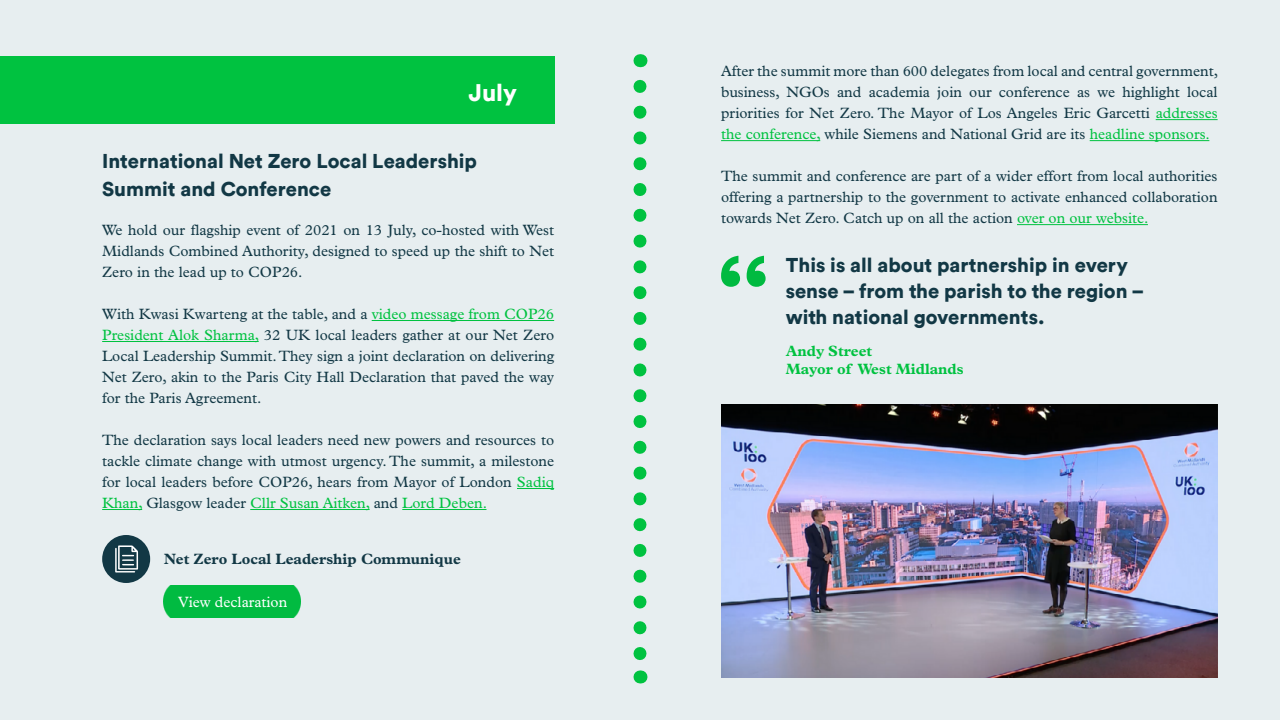
<style>
.page{position:relative;width:1280px;height:720px;background:#e7eef0}
.page>*{position:absolute;margin:0;border:0;box-sizing:border-box;transform-origin:0 0}
.t1{font:900 24px "Circular";color:#fff}
.t2{font:900 20px/26px "Circular";color:#123845}
.t3{font:15px/21px "Plantin";color:#123845;text-align:justify}
.t4{font:700 15px "Plantin MT Pro";color:#123845}
.t5{font:700 15px/18px "Plantin MT Pro";color:#00c240}
.t6{font:15px "Plantin";color:#fff}
.s1{color:#00c240}
</style>
<div class="page">
<hr style="left:1156px;top:119px;width:62px;height:1px;background:#00c240">
<hr style="left:721px;top:140px;width:99px;height:1px;background:#00c240">
<hr style="left:1090px;top:140px;width:119px;height:1px;background:#00c240">
<hr style="left:1017px;top:224px;width:131px;height:1px;background:#00c240">
<div style="left:0;top:56px;width:554px;height:68px;background:#00c240"></div>
<hr style="left:372px;top:320px;width:182px;height:1px;background:#00c240">
<hr style="left:102px;top:341px;width:157px;height:1px;background:#00c240">
<hr style="left:517px;top:488px;width:37px;height:1px;background:#00c240">
<hr style="left:102px;top:509px;width:40px;height:1px;background:#00c240">
<hr style="left:250px;top:509px;width:120px;height:1px;background:#00c240">
<hr style="left:402px;top:509px;width:84px;height:1px;background:#00c240">
<div style="left:163px;top:586px;width:138px;height:31px;background:#01bb41"></div>
<div style="left:102px;top:535px;width:48px;height:48px;background:#123845;border-radius:50%"></div>
<svg style="left:115px;top:545px;width:23px;height:28px"></svg>
<img style="left:721px;top:405px;width:497px;height:273px">
<svg style="left:634px;top:86px;width:12px;height:574px"></svg>
<svg style="left:640px;top:54px;width:1px;height:13px"></svg>
<svg style="left:640px;top:670px;width:1px;height:13px"></svg>
<svg style="left:721px;top:256px;width:45px;height:31px"></svg>
<h1 class="t1" style="left:469px;top:77px;width:50px">July</h1>
<h2 class="t2" style="left:102px;top:147px;width:376px;line-height:28px">International Net Zero Local Leadership<br>Summit and Conference</h2>
<p class="t3" style="left:102px;top:219px;width:454px">We hold our flagship event of 2021 on 13 July, co-hosted with West Midlands Combined Authority, designed to speed up the shift to Net Zero in the lead up to COP26.</p>
<p class="t3" style="left:102px;top:303px;width:454px">With Kwasi Kwarteng at the table, and a <span class="s1">video message from COP26<br>President Alok Sharma,</span> 32 UK local leaders gather at our Net Zero Local Leadership Summit. They sign a joint declaration on delivering Net Zero, akin to the Paris City Hall Declaration that paved the way for the Paris Agreement.</p>
<p class="t3" style="left:102px;top:429px;width:454px">The declaration says local leaders need new powers and resources to tackle climate change with utmost urgency. The summit, a milestone for local leaders before COP26, hears from Mayor of London <span class="s1">Sadiq Khan,</span> Glasgow leader <span class="s1">Cllr Susan Aitken,</span> and <span class="s1">Lord Deben.</span></p>
<p class="t4" style="left:164px;top:550px;width:299px">Net Zero Local Leadership Communique</p>
<p class="t6" style="left:178px;top:593px;width:111px">View declaration</p>
<p class="t3" style="left:721px;top:60px;width:499px">After the summit more than 600 delegates from local and central government, business, NGOs and academia join our conference as we highlight local priorities for Net Zero. The Mayor of Los Angeles Eric Garcetti <span class="s1">addresses the conference,</span> while Siemens and National Grid are its <span class="s1">headline sponsors.</span></p>
<p class="t3" style="left:721px;top:165px;width:498px">The summit and conference are part of a wider effort from local authorities offering a partnership to the government to activate enhanced collaboration towards Net Zero. Catch up on all the action <span class="s1">over on our website.</span></p>
<h2 class="t2" style="left:786px;top:251px;width:360px">This is all about partnership in every sense – from the parish to the region – with national governments.</h2>
<p class="t5" style="left:786px;top:342px;width:180px">Andy Street<br>Mayor of West Midlands</p>
</div>
